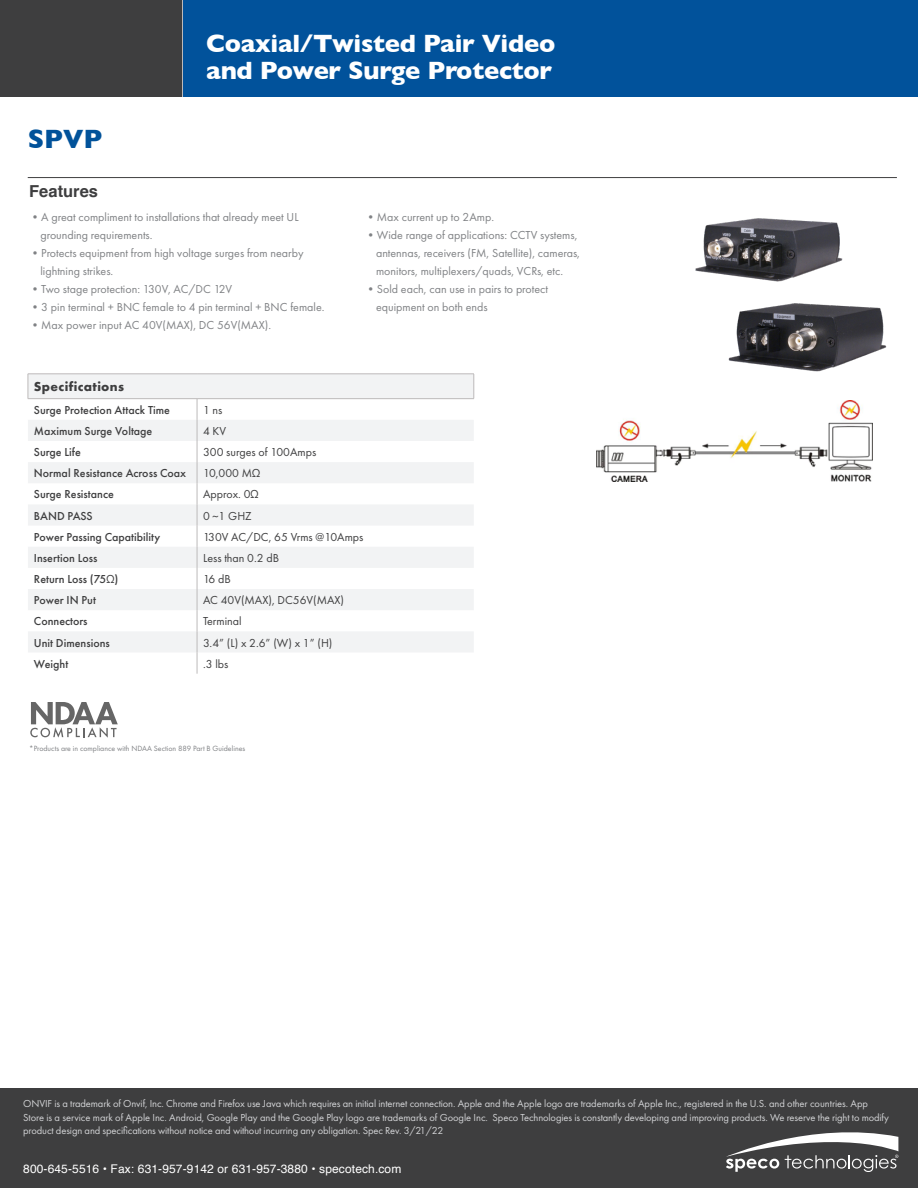
<style>
.page{position:relative;width:918px;height:1188px;background:#fff}
.page>*{position:absolute;margin:0;border:0;box-sizing:border-box;transform-origin:0 0}
.PRODUCT_NAME{font:700 27px "Gill Sans";color:#01529a}
.PRODUCT_NAME-2{font:700 25.5px "Gill Sans";letter-spacing:-.01em;color:#fff}
.DESCRIPTIONS{font:700 16.5px "Helvetica";color:#3e3e3f}
.DESCRIPTIONS-2{font:700 13.5px "Futura PT";letter-spacing:.025em;color:#3e3e3f}
.DESCRIPTIONS-3{font:12px "Futura PT";color:#808285}
.DESCRIPTIONS-4{font:500 12px "Futura PT";color:#3e3e3f}
.DESCRIPTIONS-5{font:12px "Futura PT";color:#3e3e3f}
.ADDRESS{font:12px "Helvetica";letter-spacing:.01em;color:#fff}
.DESCRIPTIONS-6{font:10.5px/13.5px "Futura PT";letter-spacing:-.01em;color:#d2d3d5}
.DESCRIPTIONS-7{font:7.8px "Futura PT";color:#808285}
.s1{font-weight:400}
</style>
<div class="page">
<hr style="left:181px;top:0;width:3px;height:96px;background:#bdbaba">
<div style="left:184px;top:0;width:734px;height:96px;background:#01529b"></div>
<div style="left:0;top:0;width:181px;height:96px;background:#3e3e3f"></div>
<div style="left:0;top:1088px;width:918px;height:100px;background:#3e3e3f"></div>
<hr style="left:28px;top:177px;width:869px;height:1px;background:#3e3e3f">
<svg style="left:726px;top:1132px;width:172px;height:40px"></svg>
<svg style="left:28px;top:375px;width:446px;height:278px;fill:#f2f3f4"></svg>
<svg style="left:197px;top:399px;width:1px;height:275px"></svg>
<hr style="left:28px;top:374px;width:169px;height:1px;background:#bdbaba">
<svg style="left:28px;top:374px;width:1px;height:24px"></svg>
<hr style="left:197px;top:374px;width:277px;height:1px;background:#bdbaba">
<svg style="left:474px;top:374px;width:1px;height:24px"></svg>
<hr style="left:28px;top:398px;width:169px;height:1px;background:#bdbaba">
<hr style="left:197px;top:398px;width:277px;height:1px;background:#bdbaba">
<img style="left:695px;top:218px;width:192px;height:183px">
<img style="left:596px;top:401px;width:276px;height:80px">
<svg style="left:30px;top:702px;width:88px;height:36px"></svg>
<p class="PRODUCT_NAME" style="left:28px;top:118px;width:76px">SPVP</p>
<p class="DESCRIPTIONS" style="left:29px;top:178px;width:70px">Features</p>
<p class="PRODUCT_NAME-2" style="left:206px;top:23px;width:351px">Coaxial/Twisted Pair Video</p>
<p class="PRODUCT_NAME-2" style="left:206px;top:50px;width:348px">and Power Surge Protector</p>
<p class="DESCRIPTIONS-3" style="left:29px;top:210px;width:271px">•A great compliment to installations that already meet UL</p>
<p class="DESCRIPTIONS-3" style="left:40px;top:228px;width:114px">grounding requirements.</p>
<p class="DESCRIPTIONS-3" style="left:29px;top:246px;width:276px">•Protects equipment from high voltage surges from nearby</p>
<p class="DESCRIPTIONS-3" style="left:40px;top:264px;width:74px">lightning strikes.</p>
<p class="DESCRIPTIONS-3" style="left:29px;top:282px;width:204px">•Two stage protection: 130V, AC/DC 12V</p>
<p class="DESCRIPTIONS-3" style="left:29px;top:300px;width:297px">•3 pin terminal + BNC female to 4 pin terminal + BNC female.</p>
<p class="DESCRIPTIONS-3" style="left:29px;top:318px;width:243px">•Max power input AC 40V(MAX), DC 56V(MAX).</p>
<p class="DESCRIPTIONS-3" style="left:365px;top:210px;width:131px">•Max current up to 2Amp.</p>
<p class="DESCRIPTIONS-3" style="left:365px;top:228px;width:214px">•Wide range of applications: CCTV systems,</p>
<p class="DESCRIPTIONS-3" style="left:376px;top:246px;width:206px">antennas, receivers (FM, Satellite), cameras,</p>
<p class="DESCRIPTIONS-3" style="left:376px;top:264px;width:189px">monitors, multiplexers/quads, VCRs, etc.</p>
<p class="DESCRIPTIONS-3" style="left:365px;top:282px;width:185px">•Sold each, can use in pairs to protect</p>
<p class="DESCRIPTIONS-3" style="left:376px;top:300px;width:113px">equipment on both ends</p>
<p class="DESCRIPTIONS-2" style="left:34px;top:378px;width:92px">Specifications</p>
<p class="DESCRIPTIONS-4" style="left:34px;top:403px;width:138px">Surge Protection Attack Time</p>
<p class="DESCRIPTIONS-5" style="left:203px;top:403px;width:21px">1 ns</p>
<p class="DESCRIPTIONS-4" style="left:34px;top:424px;width:120px">Maximum Surge Voltage</p>
<p class="DESCRIPTIONS-5" style="left:203px;top:424px;width:25px">4 KV</p>
<p class="DESCRIPTIONS-4" style="left:34px;top:445px;width:48px">Surge Life</p>
<p class="DESCRIPTIONS-5" style="left:203px;top:445px;width:115px">300 surges of 100Amps</p>
<p class="DESCRIPTIONS-4" style="left:34px;top:466px;width:154px">Normal Resistance Across Coax</p>
<p class="DESCRIPTIONS-5" style="left:203px;top:466px;width:59px">10,000 MΩ</p>
<p class="DESCRIPTIONS-4" style="left:34px;top:487px;width:81px">Surge Resistance</p>
<p class="DESCRIPTIONS-5" style="left:203px;top:487px;width:57px">Approx. 0Ω</p>
<p class="DESCRIPTIONS-4" style="left:34px;top:508px;width:60px">BAND PASS</p>
<p class="DESCRIPTIONS-5" style="left:203px;top:508px;width:50px">0 ~1 GHZ</p>
<p class="DESCRIPTIONS-4" style="left:34px;top:530px;width:128px">Power Passing Capatibility</p>
<p class="DESCRIPTIONS-5" style="left:203px;top:530px;width:162px">130V AC/DC, 65 Vrms @10Amps</p>
<p class="DESCRIPTIONS-4" style="left:34px;top:551px;width:65px">Insertion Loss</p>
<p class="DESCRIPTIONS-5" style="left:203px;top:551px;width:78px">Less than 0.2 dB</p>
<p class="DESCRIPTIONS-4" style="left:34px;top:572px;width:86px">Return Loss (75<span class="s1">Ω</span>)</p>
<p class="DESCRIPTIONS-5" style="left:203px;top:572px;width:29px">16 dB</p>
<p class="DESCRIPTIONS-4" style="left:34px;top:593px;width:64px">Power IN Put</p>
<p class="DESCRIPTIONS-5" style="left:203px;top:593px;width:143px">AC 40V(MAX), DC56V(MAX)</p>
<p class="DESCRIPTIONS-4" style="left:34px;top:614px;width:55px">Connectors</p>
<p class="DESCRIPTIONS-5" style="left:203px;top:614px;width:40px">Terminal</p>
<p class="DESCRIPTIONS-4" style="left:34px;top:635px;width:77px">Unit Dimensions</p>
<p class="DESCRIPTIONS-5" style="left:203px;top:635px;width:131px">3.4” (L) x 2.6” (W) x 1” (H)</p>
<p class="DESCRIPTIONS-4" style="left:34px;top:656px;width:36px">Weight</p>
<p class="DESCRIPTIONS-5" style="left:203px;top:657px;width:27px">.3 lbs</p>
<p class="DESCRIPTIONS-7" style="left:29px;top:744px;width:217px">*Products are in compliance with NDAA Section 889 Part B Guidelines</p>
<p class="DESCRIPTIONS-6" style="left:23px;top:1097px;width:867px">ONVIF is a trademark of Onvif, Inc. Chrome and Firefox use Java which requires an initial internet connection. Apple and the Apple logo are trademarks of Apple Inc., registered in the U.S. and other countries. App<br>Store is a service mark of Apple Inc. Android, Google Play and the Google Play logo are trademarks of Google Inc. Speco Technologies is constantly developing and improving products. We reserve the right to modify product design and specifications without notice and without incurring any obligation. Spec Rev. 3/21/22</p>
<p class="ADDRESS" style="left:23px;top:1159px;width:380px">800-645-5516 • Fax: 631-957-9142 or 631-957-3880 • specotech.com</p>
</div>
